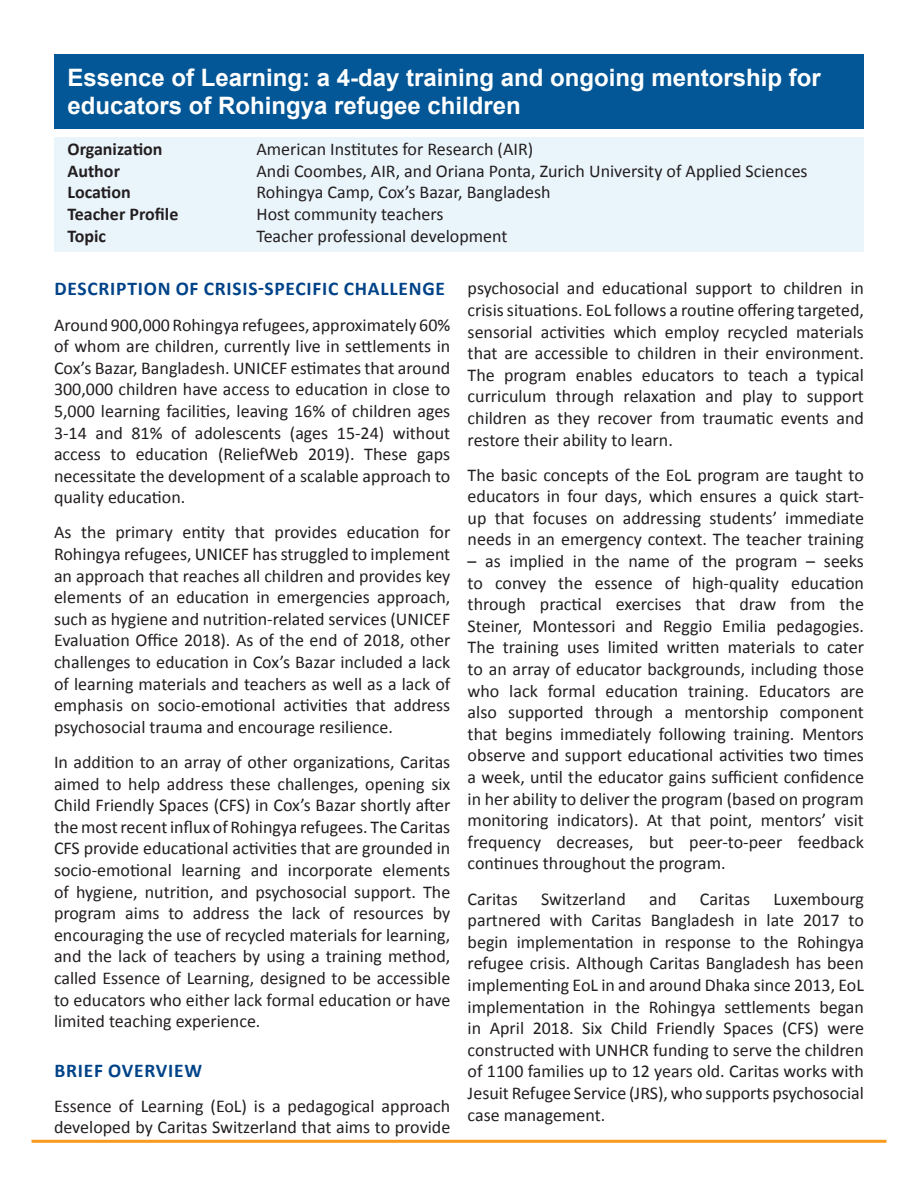
<style>
.page{position:relative;width:918px;height:1188px;background:#fff}
.page>*{position:absolute;margin:0;border:0;box-sizing:border-box;transform-origin:0 0}
.t1{font:700 24px/28.8px "Arial";color:#fff}
.Subsections{font:700 19.5px "Calibri";letter-spacing:.04em;color:#004389}
.Main_body_text{font:18px/21.6px "Calibri";color:#231f20;text-align:justify}
.Case_Details{font:18px "Calibri";color:#231f20}
.Case_Details-2{font:700 18px "Calibri";color:#231f20}
</style>
<div class="page">
<hr style="left:32px;top:1140px;width:854px;height:3px;background:#f89a1c">
<div style="left:54px;top:54px;width:810px;height:75px;background:#035796"></div>
<div style="left:54px;top:137px;width:810px;height:115px;background:#eaf4fb"></div>
<p class="t1" style="left:68px;top:63px;width:755px">Essence of Learning: a 4-day training and ongoing mentorship for educators of Rohingya refugee children</p>
<p class="Case_Details-2" style="left:68px;top:138px;width:97px">Organization</p>
<p class="Case_Details" style="left:256px;top:138px;width:278px">American Institutes for Research (AIR)</p>
<p class="Case_Details-2" style="left:68px;top:159px;width:54px">Author</p>
<p class="Case_Details" style="left:256px;top:159px;width:553px">Andi Coombes, AIR, and Oriana Ponta, Zurich University of Applied Sciences</p>
<p class="Case_Details-2" style="left:68px;top:181px;width:65px">Location</p>
<p class="Case_Details" style="left:257px;top:181px;width:296px">Rohingya Camp, Cox’s Bazar, Bangladesh</p>
<p class="Case_Details-2" style="left:68px;top:203px;width:112px">Teacher Profile</p>
<p class="Case_Details" style="left:257px;top:203px;width:189px">Host community teachers</p>
<p class="Case_Details-2" style="left:68px;top:224px;width:40px">Topic</p>
<p class="Case_Details" style="left:256px;top:224px;width:253px">Teacher professional development</p>
<p class="Main_body_text" style="left:468px;top:278px;width:398px">psychosocial and educational support to children in crisis situations. EoL follows a routine offering targeted, sensorial activities which employ recycled materials that are accessible to children in their environment.<br>The program enables educators to teach a typical curriculum through relaxation and play to support children as they recover from traumatic events and restore their ability to learn.</p>
<p class="Main_body_text" style="left:468px;top:464px;width:398px">The basic concepts of the EoL program are taught to educators in four days, which ensures a quick start&shy;up that focuses on addressing students’ immediate needs in an emergency context. The teacher training</p>
<p class="Main_body_text" style="left:468px;top:550px;width:398px">– as implied in the name of the program – seeks to convey the essence of high-quality education through practical exercises that draw from the Steiner, Montessori and Reggio Emilia pedagogies.<br>The training uses limited written materials to cater to an array of educator backgrounds, including those who lack formal education training. Educators are also supported through a mentorship component that begins immediately following training. Mentors observe and support educational activities two times a week, until the educator gains sufficient confidence in her ability to deliver the program (based on program monitoring indicators). At that point, mentors’ visit frequency decreases, but peer-to-peer feedback continues throughout the program.</p>
<p class="Main_body_text" style="left:468px;top:888px;width:52px">Caritas</p>
<p class="Main_body_text" style="left:541px;top:888px;width:86px">Switzerland</p>
<p class="Main_body_text" style="left:649px;top:888px;width:29px">and</p>
<p class="Main_body_text" style="left:700px;top:888px;width:52px">Caritas</p>
<p class="Subsections" style="left:54px;top:276px;width:392px">DESCRIPTION OF CRISIS-SPECIFIC CHALLENGE</p>
<p class="Main_body_text" style="left:54px;top:314px;width:398px">Around 900,000 Rohingya refugees, approximately 60% of whom are children, currently live in settlements in Cox’s Bazar, Bangladesh. UNICEF estimates that around 300,000 children have access to education in close to 5,000 learning facilities, leaving 16% of children ages 3-14 and 81% of adolescents (ages 15-24) without access to education (ReliefWeb 2019). These gaps necessitate the development of a scalable approach to quality education.</p>
<p class="Main_body_text" style="left:54px;top:522px;width:398px">As the primary entity that provides education for Rohingya refugees, UNICEF has struggled to implement an approach that reaches all children and provides key elements of an education in emergencies approach, such as hygiene and nutrition-related services (UNICEF Evaluation Office 2018). As of the end of 2018, other challenges to education in Cox’s Bazar included a lack of learning materials and teachers as well as a lack of emphasis on socio-emotional activities that address psychosocial trauma and encourage resilience.</p>
<p class="Main_body_text" style="left:54px;top:751px;width:398px">In addition to an array of other organizations, Caritas aimed to help address these challenges, opening six Child Friendly Spaces (CFS) in Cox’s Bazar shortly after the most recent influx of Rohingya refugees. The Caritas CFS provide educational activities that are grounded in socio-emotional learning and incorporate elements of hygiene, nutrition, and psychosocial support. The program aims to address the lack of resources by encouraging the use of recycled materials for learning, and the lack of teachers by using a training method, called Essence of Learning, designed to be accessible to educators who either lack formal education or have limited teaching experience.</p>
<p class="Subsections" style="left:54px;top:1058px;width:149px">BRIEF OVERVIEW</p>
<p class="Main_body_text" style="left:54px;top:1095px;width:398px">Essence of Learning (EoL) is a pedagogical approach developed by Caritas Switzerland that aims to provide</p>
<p class="Main_body_text" style="left:468px;top:888px;width:398px;text-indent:306px">Luxembourg partnered with Caritas Bangladesh in late 2017 to begin implementation in response to the Rohingya refugee crisis. Although Caritas Bangladesh has been implementing EoL in and around Dhaka since 2013, EoL implementation in the Rohingya settlements began in April 2018. Six Child Friendly Spaces (CFS) were constructed with UNHCR funding to serve the children of 1100 families up to 12 years old. Caritas works with Jesuit Refugee Service (JRS), who supports psychosocial case management.</p>
</div>
